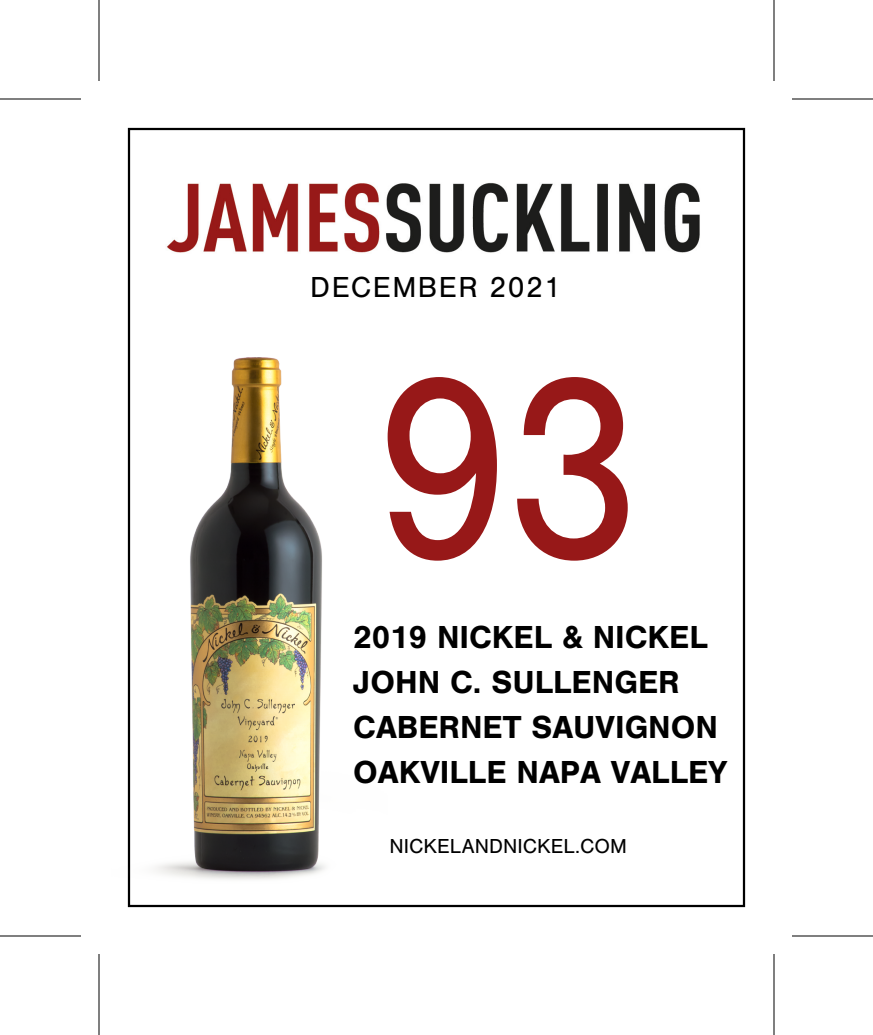
<style>
.page{position:relative;width:873px;height:1035px;background:#fff}
.page>*{position:absolute;margin:0;border:0;box-sizing:border-box;transform-origin:0 0}
.t1{font:267.3px "Nimbus San";color:#971818;scale:.91 1}
.t2{font:700 33px/45px "Nimbus San";color:#000}
.t3{font:30px "Nimbus San";letter-spacing:.05em;color:#000}
.t4{font:21px "Nimbus San";color:#000}
</style>
<div class="page">
<img style="left:166px;top:183px;width:534px;height:70px">
<img style="left:127px;top:357px;width:198px;height:534px">
<hr style="left:0;top:98px;width:81px;height:2px;background:#000">
<hr style="left:792px;top:98px;width:81px;height:2px;background:#000">
<hr style="left:0;top:935px;width:81px;height:2px;background:#000">
<hr style="left:792px;top:935px;width:81px;height:2px;background:#000">
<hr style="left:98px;top:0;width:2px;height:81px;background:#000">
<hr style="left:98px;top:954px;width:2px;height:81px;background:#000">
<hr style="left:773px;top:0;width:2px;height:81px;background:#000">
<hr style="left:773px;top:954px;width:2px;height:81px;background:#000">
<p class="t3" style="left:310px;top:271px;width:252px">DECEMBER 2021</p>
<h1 class="t1" style="left:374px;top:322px;width:294px">93</h1>
<p class="t2" style="left:353px;top:615px;width:375px">2019 NICKEL &amp; NICKEL<br>JOHN C. SULLENGER<br>CABERNET SAUVIGNON<br>OAKVILLE NAPA VALLEY</p>
<p class="t4" style="left:389px;top:834px;width:239px">NICKELANDNICKEL.COM</p>
</div>
